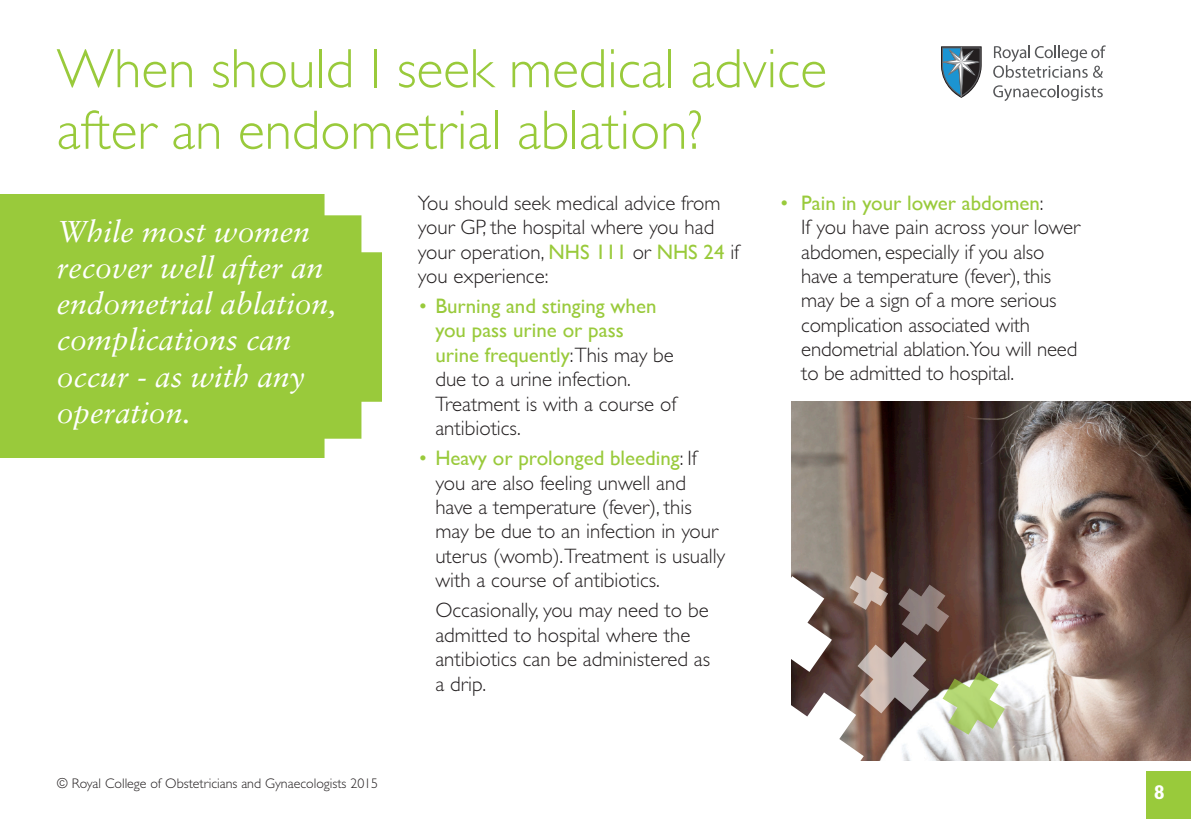
<style>
.page{position:relative;width:1191px;height:840px;background:#fff}
.page>*{position:absolute;margin:0;border:0;box-sizing:border-box;transform-origin:0 0}
.t1{font:300 55.6px/61.4px "Gill Sans";color:#99ca3b}
.t2{font:italic 30.2px/36.2px "Sabon";color:#fff}
.t3{font:300 20.8px/24.4px "Gill Sans";color:#231f20}
.t4{font:700 20px "Gill Sans";color:#fff}
.t5{font:300 14px "Gill Sans";color:#231f20}
.s1{font-weight:400;color:#99ca3b}
.s2{color:#99ca3b}
</style>
<div class="page">
<img style="left:792px;top:401px;width:399px;height:359px">
<div style="left:0;top:194px;width:381px;height:263px;background:#99ca3b"></div>
<svg style="left:324px;top:194px;width:57px;height:58px"></svg>
<svg style="left:324px;top:401px;width:58px;height:57px"></svg>
<svg style="left:993px;top:45px;width:112px;height:33px"></svg>
<svg style="left:993px;top:85px;width:109px;height:16px"></svg>
<svg style="left:941px;top:46px;width:40px;height:52px"></svg>
<svg style="left:791px;top:571px;width:213px;height:190px"></svg>
<div style="left:1146px;top:770px;width:45px;height:47px;background:#99ca3b"></div>
<h1 class="t1" style="left:57px;top:38px;width:771px">When should I seek medical advice after an endometrial ablation?</h1>
<h2 class="t2" style="left:57px;top:213px;width:281px">While most women recover well after an endometrial ablation, complications can occur - as with any operation.</h2>
<p class="t5" style="left:57px;top:775px;width:323px">© Royal College of Obstetricians and Gynaecologists 2015</p>
<p class="t3" style="left:418px;top:191px;width:323px">You should seek medical advice from your GP, the hospital where you had your operation, <span class="s1">NHS 111</span> or <span class="s1">NHS 24</span> if you experience:</p>
<p class="t3" style="left:435px;top:294px;width:242px;text-indent:-17px"><span class="s2">•</span> <span class="s1">Burning and stinging when you pass urine or pass<br>urine frequently</span>:This may be due to a urine infection.<br>Treatment is with a course of antibiotics.</p>
<p class="t3" style="left:435px;top:446px;width:291px;text-indent:-17px"><span class="s2">•</span> <span class="s1">Heavy or prolonged bleeding</span>: If you are also feeling unwell and have a temperature (fever), this may be due to an infection in your uterus (womb).Treatment is usually with a course of antibiotics.</p>
<p class="t3" style="left:435px;top:598px;width:276px">Occasionally, you may need to be admitted to hospital where the antibiotics can be administered as a drip.</p>
<p class="t3" style="left:801px;top:191px;width:280px;text-indent:-22px"><span class="s2">•</span> <span class="s1">Pain in your lower abdomen</span>:<br>If you have pain across your lower abdomen, especially if you also have a temperature (fever), this may be a sign of a more serious complication associated with endometrial ablation.You will need to be admitted to hospital.</p>
<p class="t4" style="left:1153px;top:780px;width:13px">8</p>
</div>
